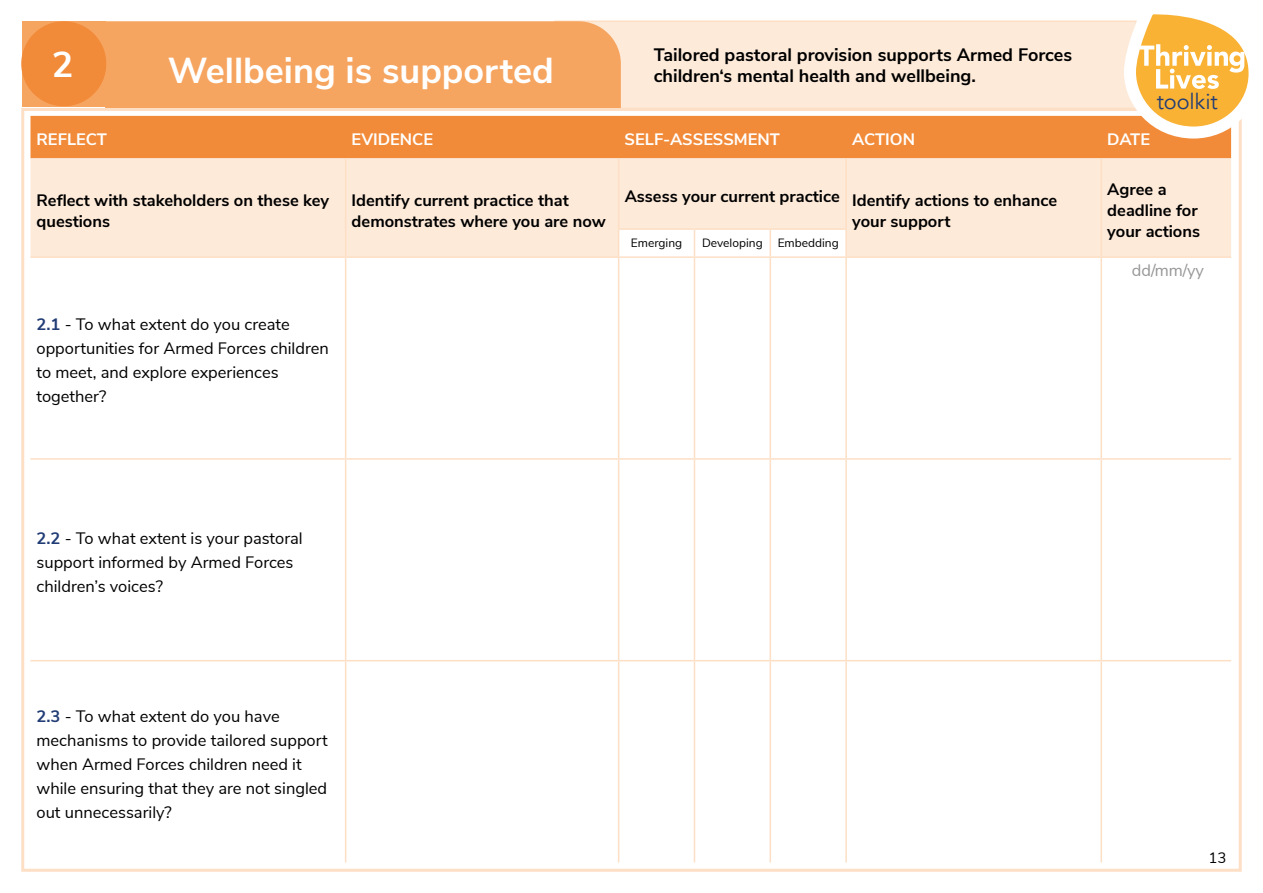
<style>
.page{position:relative;width:1263px;height:893px;background:#fff}
.page>*{position:absolute;margin:0;border:0;box-sizing:border-box;transform-origin:0 0}
.t1{font:700 36px "Nunito Sans";color:#fff}
.t2{font:21.75px "Avenir";color:#213c75}
.t3{font:700 18px "Nunito Sans";color:#000}
.t4{font:16.5px/24px "Nunito Sans";color:#000}
.t5{font:700 16.5px/21px "Nunito Sans";color:#000}
.t6{font:700 16.5px "Nunito Sans";color:#fff}
.t7{font:16.5px "Nunito Sans";color:#989797}
.t8{font:15px "Nunito Sans";color:#000}
.t9{font:12px "Nunito Sans";color:#000}
.s1{font-weight:700;color:#213c75}
</style>
<div class="page">
<div style="left:554px;top:21px;width:583px;height:88px;background:#feead9;border:2px solid #fddfc5"></div>
<div style="left:31px;top:116px;width:1200px;height:42px;background:#f28b39"></div>
<div style="left:31px;top:158px;width:1200px;height:98px;background:#feead9"></div>
<hr style="left:345px;top:158px;width:1px;height:71px;background:#fddfc5">
<svg style="left:345px;top:229px;width:1px;height:27px"></svg>
<hr style="left:618px;top:158px;width:1px;height:70px;background:#fddfc5">
<hr style="left:845px;top:158px;width:2px;height:70px;background:#fddfc5">
<hr style="left:1100px;top:158px;width:2px;height:71px;background:#fddfc5">
<hr style="left:1100px;top:229px;width:2px;height:27px;background:#fddfc5">
<svg style="left:618px;top:230px;width:1px;height:26px"></svg>
<svg style="left:694px;top:230px;width:1px;height:26px"></svg>
<hr style="left:769px;top:230px;width:2px;height:26px;background:#fddfc5">
<hr style="left:845px;top:230px;width:2px;height:26px;background:#fddfc5">
<hr style="left:31px;top:256px;width:315px;height:2px;background:#fddfc5">
<hr style="left:346px;top:256px;width:273px;height:2px;background:#fddfc5">
<hr style="left:345px;top:258px;width:1px;height:200px;background:#fddfc5">
<hr style="left:619px;top:256px;width:75px;height:2px;background:#fddfc5">
<hr style="left:618px;top:258px;width:1px;height:200px;background:#fddfc5">
<hr style="left:694px;top:256px;width:76px;height:2px;background:#fddfc5">
<hr style="left:694px;top:258px;width:1px;height:200px;background:#fddfc5">
<hr style="left:770px;top:256px;width:76px;height:2px;background:#fddfc5">
<hr style="left:769px;top:258px;width:2px;height:200px;background:#fddfc5">
<hr style="left:846px;top:256px;width:255px;height:2px;background:#fddfc5">
<hr style="left:845px;top:258px;width:2px;height:200px;background:#fddfc5">
<hr style="left:1101px;top:256px;width:130px;height:2px;background:#fddfc5">
<hr style="left:1100px;top:258px;width:2px;height:200px;background:#fddfc5">
<hr style="left:31px;top:458px;width:315px;height:2px;background:#fddfc5">
<hr style="left:346px;top:458px;width:273px;height:2px;background:#fddfc5">
<hr style="left:345px;top:460px;width:1px;height:200px;background:#fddfc5">
<hr style="left:619px;top:458px;width:75px;height:2px;background:#fddfc5">
<hr style="left:618px;top:460px;width:1px;height:200px;background:#fddfc5">
<hr style="left:694px;top:458px;width:76px;height:2px;background:#fddfc5">
<hr style="left:694px;top:460px;width:1px;height:200px;background:#fddfc5">
<hr style="left:770px;top:458px;width:76px;height:2px;background:#fddfc5">
<hr style="left:769px;top:460px;width:2px;height:200px;background:#fddfc5">
<hr style="left:846px;top:458px;width:255px;height:2px;background:#fddfc5">
<hr style="left:845px;top:460px;width:2px;height:200px;background:#fddfc5">
<hr style="left:1101px;top:458px;width:130px;height:2px;background:#fddfc5">
<hr style="left:1100px;top:460px;width:2px;height:200px;background:#fddfc5">
<hr style="left:31px;top:660px;width:315px;height:1px;background:#fddfc5">
<hr style="left:346px;top:660px;width:273px;height:1px;background:#fddfc5">
<hr style="left:345px;top:661px;width:1px;height:201px;background:#fddfc5">
<hr style="left:619px;top:660px;width:75px;height:1px;background:#fddfc5">
<hr style="left:618px;top:661px;width:1px;height:201px;background:#fddfc5">
<hr style="left:694px;top:660px;width:76px;height:1px;background:#fddfc5">
<hr style="left:694px;top:661px;width:1px;height:201px;background:#fddfc5">
<hr style="left:770px;top:660px;width:76px;height:1px;background:#fddfc5">
<hr style="left:769px;top:661px;width:2px;height:201px;background:#fddfc5">
<hr style="left:846px;top:660px;width:255px;height:1px;background:#fddfc5">
<hr style="left:845px;top:661px;width:2px;height:201px;background:#fddfc5">
<hr style="left:1101px;top:660px;width:130px;height:1px;background:#fddfc5">
<hr style="left:1100px;top:661px;width:2px;height:201px;background:#fddfc5">
<hr style="left:618px;top:228px;width:76px;height:2px;background:#fddfc5">
<hr style="left:694px;top:228px;width:76px;height:2px;background:#fddfc5">
<hr style="left:770px;top:228px;width:77px;height:2px;background:#fddfc5">
<svg style="left:1118px;top:14px;width:131px;height:131px"></svg>
<div style="left:105px;top:21px;width:516px;height:87px;background:#f6a561"></div>
<div style="left:22px;top:21px;width:83px;height:86px;background:#f6a561"></div>
<div style="left:21px;top:21px;width:85px;height:85px;background:#f28b39;border-radius:50%"></div>
<h1 class="t1" style="left:52px;top:39px;width:23px">2</h1>
<h1 class="t1" style="left:168px;top:44px;width:387px">Wellbeing is supported</h1>
<p class="t3" style="left:654px;top:41px;width:420px">Tailored pastoral provision supports Armed Forces</p>
<p class="t3" style="left:654px;top:63px;width:324px">children‘s mental health and wellbeing.</p>
<h2 class="t2" style="left:1157px;top:88px;width:63px">toolkit</h2>
<p class="t6" style="left:37px;top:128px;width:72px">REFLECT</p>
<p class="t6" style="left:352px;top:128px;width:83px">EVIDENCE</p>
<p class="t6" style="left:625px;top:128px;width:157px">SELF-ASSESSMENT</p>
<p class="t6" style="left:852px;top:128px;width:64px">ACTION</p>
<p class="t6" style="left:1107px;top:128px;width:44px">DATE</p>
<p class="t5" style="left:37px;top:188px;width:294px">Reflect with stakeholders on these key questions</p>
<p class="t5" style="left:352px;top:188px;width:256px">Identify current practice that demonstrates where you are now</p>
<p class="t5" style="left:852px;top:183px;width:207px;line-height:24.6px;text-indent:-227px">Assess your current practice Identify actions to enhance your support</p>
<p class="t5" style="left:1107px;top:178px;width:94px">Agree a deadline for your actions</p>
<p class="t9" style="left:631px;top:234px;width:53px">Emerging</p>
<p class="t9" style="left:702px;top:234px;width:138px">Developing Embedding</p>
<p class="t4" style="left:37px;top:312px;width:294px"><span class="s1">2.1</span> - To what extent do you create opportunities for Armed Forces children to meet, and explore experiences together?</p>
<p class="t4" style="left:37px;top:525px;width:268px"><span class="s1">2.2</span> - To what extent is your pastoral support informed by Armed Forces children’s voices?</p>
<p class="t4" style="left:37px;top:703px;width:293px"><span class="s1">2.3</span> - To what extent do you have mechanisms to provide tailored support when Armed Forces children need it while ensuring that they are not singled out unnecessarily?</p>
<p class="t7" style="left:1132px;top:258px;width:74px">dd/mm/yy</p>
<p class="t8" style="left:1208px;top:847px;width:19px">13</p>
</div>
